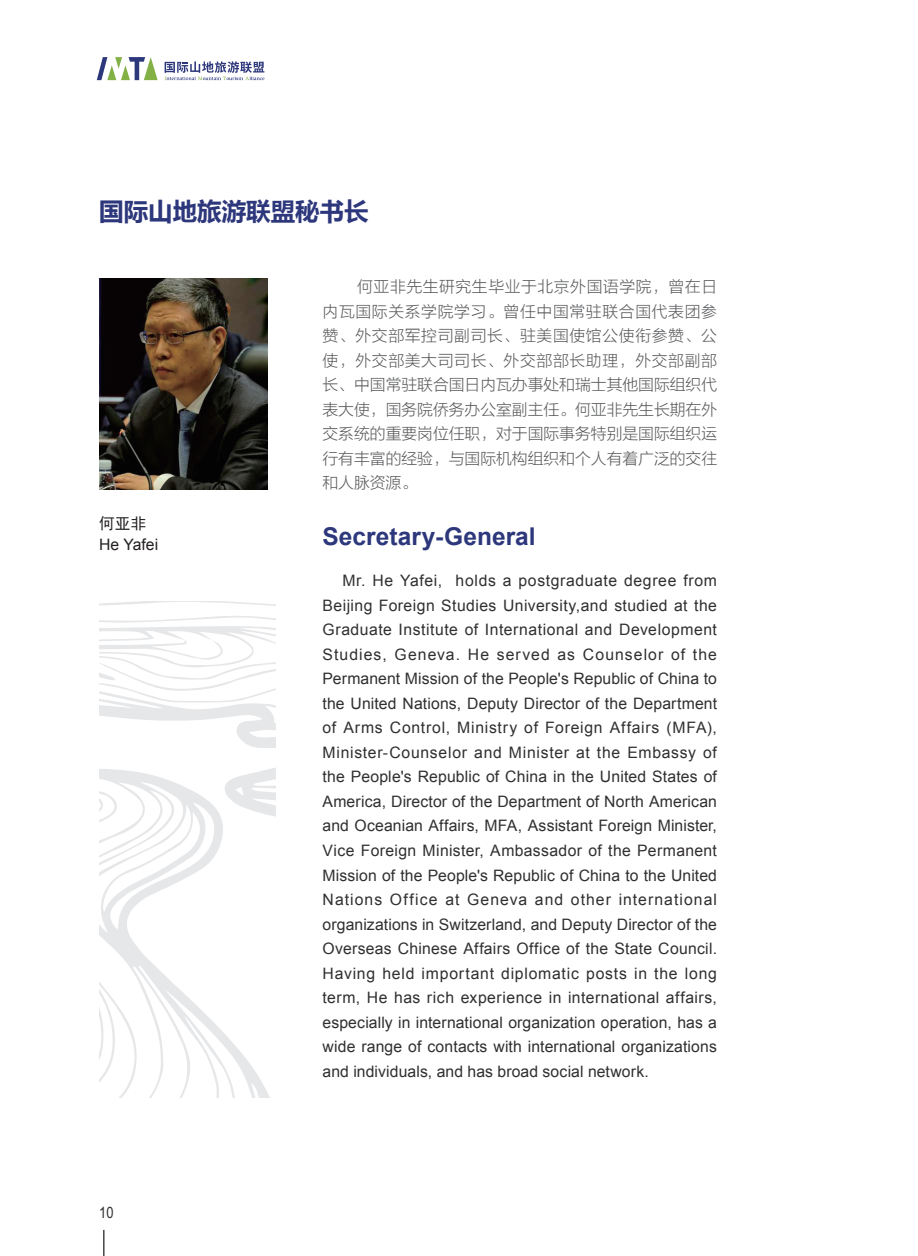
<style>
.page{position:relative;width:918px;height:1256px;background:#fff}
.page>*{position:absolute;margin:0;border:0;box-sizing:border-box;transform-origin:0 0}
.t1{font:700 24.5px "Arial";color:#2d377b}
.t2{font:700 24.5px "Microsoft Ya Hei";color:#2d377b}
.t3{font:15.75px/24.5px "Arial";letter-spacing:.005em;color:#312f30;text-align:justify}
.t4{font:15.75px/24.5px "FZLTXHK GBK1 0";color:#57585a;text-align:justify}
.t5{font:15.75px "Arial";color:#231f20}
.t6{font:15.75px "Sim Hei";color:#231f20}
.t7{font:15.75px "Arial Narrow";color:#312f30}
</style>
<div class="page">
<svg style="left:97px;top:57px;width:61px;height:23px"></svg>
<svg style="left:165px;top:61px;width:99px;height:19px"></svg>
<svg style="left:103px;top:1229px;width:1px;height:26px"></svg>
<img style="left:99px;top:278px;width:168px;height:211px">
<svg style="left:99px;top:601px;width:176px;height:496px"></svg>
<h1 class="t2" style="left:99px;top:194px;width:271px">国际山地旅游联盟秘书长</h1>
<p class="t6" style="left:99px;top:515px;width:49px">何亚非</p>
<p class="t5" style="left:99px;top:534px;width:60px">He Yafei</p>
<p class="t7" style="left:99px;top:1202px;width:16px">10</p>
<p class="t4" style="left:322px;top:275px;width:396px;text-indent:35px">何亚非先生研究生毕业于北京外国语学院，曾在日内瓦国际关系学院学习。曾任中国常驻联合国代表团参赞、外交部军控司副司长、驻美国使馆公使衔参赞、公使，外交部美大司司长、外交部部长助理，外交部副部长、中国常驻联合国日内瓦办事处和瑞士其他国际组织代表大使，国务院侨务办公室副主任。何亚非先生长期在外交系统的重要岗位任职，对于国际事务特别是国际组织运行有丰富的经验，与国际机构组织和个人有着广泛的交往和人脉资源。</p>
<h1 class="t1" style="left:322px;top:519px;width:215px">Secretary-General</h1>
<p class="t3" style="left:322px;top:568px;width:396px;text-indent:20px">Mr. He Yafei, holds a postgraduate degree from Beijing Foreign Studies University,and studied at the Graduate Institute of International and Development Studies, Geneva. He served as Counselor of the Permanent Mission of the People's Republic of China to the United Nations, Deputy Director of the Department of Arms Control, Ministry of Foreign Affairs (MFA), Minister-Counselor and Minister at the Embassy of the People's Republic of China in the United States of America, Director of the Department of North American and Oceanian Affairs, MFA, Assistant Foreign Minister, Vice Foreign Minister, Ambassador of the Permanent Mission of the People's Republic of China to the United Nations Office at Geneva and other international organizations in Switzerland, and Deputy Director of the Overseas Chinese Affairs Office of the State Council.<br>Having held important diplomatic posts in the long term, He has rich experience in international affairs, especially in international organization operation, has a wide range of contacts with international organizations and individuals, and has broad social network.</p>
</div>
